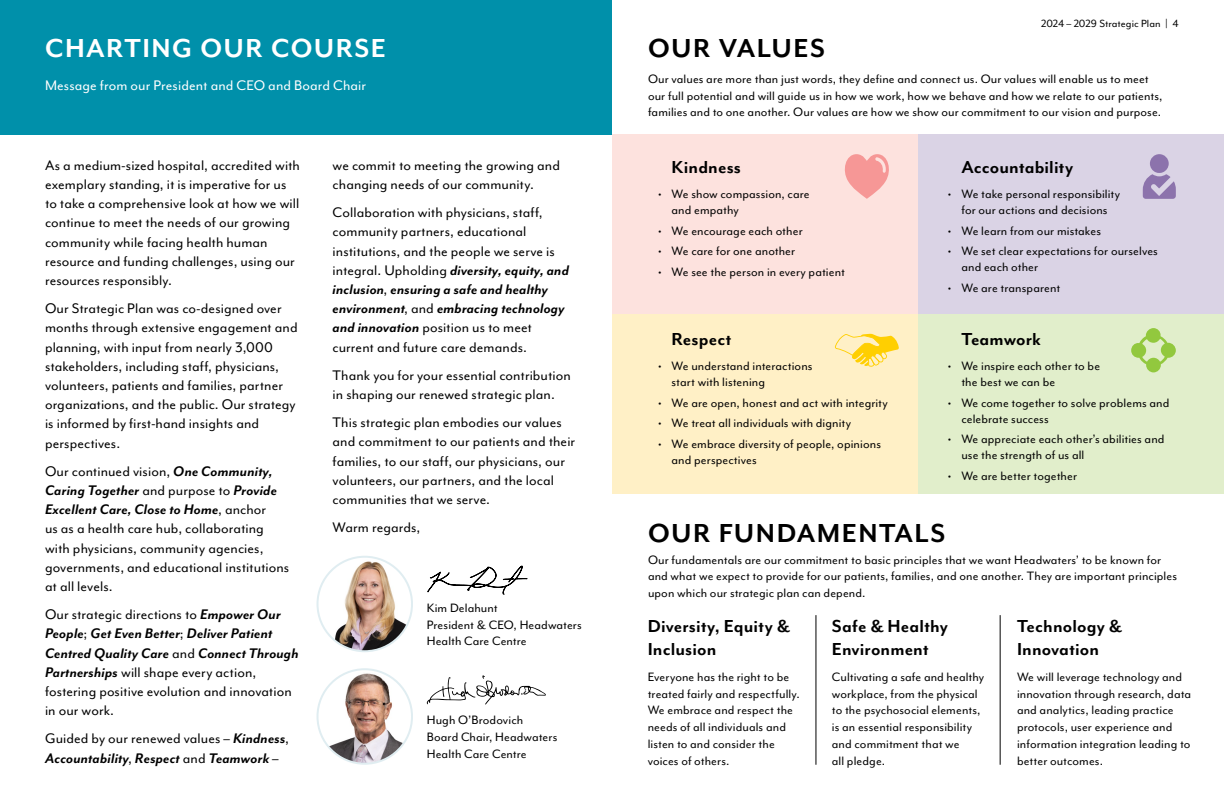
<style>
.page{position:relative;width:1224px;height:792px;background:#fff}
.page>*{position:absolute;margin:0;border:0;box-sizing:border-box;transform-origin:0 0}
.t1{font:700 30px "Mr Eaves Mod OT";letter-spacing:.045em;color:#000}
.t2{font:700 30px "Mr Eaves Mod OT";letter-spacing:.045em;color:#fff}
.t3{font:700 20px/23px "Mr Eaves Mod OT";letter-spacing:.005em;color:#000}
.t4{font:16px/19.2px "Mr Eaves Mod OT";letter-spacing:.005em;color:#000}
.t5{font:italic 700 16px/19.2px "Mr Eaves Mod OT";letter-spacing:.005em;color:#000}
.t6{font:16px "Mr Eaves Mod OT";letter-spacing:.005em;color:#fff}
.t7{font:14px/16.8px "Mr Eaves Mod OT";letter-spacing:.005em;color:#000}
.t8{font:12px "Mr Eaves Mod OT";color:#000}
.s1{font-weight:700;font-style:italic}
.s2{font-weight:400;font-style:normal}
</style>
<div class="page">
<div style="left:0;top:0;width:612px;height:134px;background:#0090aa"></div>
<svg style="left:427px;top:565px;width:101px;height:30px"></svg>
<img style="left:329px;top:557px;width:79px;height:94px">
<div style="left:317px;top:556px;width:96px;height:96px;border:2px solid #e0edf1;border-radius:50%"></div>
<svg style="left:427px;top:675px;width:119px;height:29px"></svg>
<img style="left:326px;top:671px;width:80px;height:91px">
<div style="left:317px;top:668px;width:96px;height:97px;border:2px solid #e0edf1;border-radius:50%"></div>
<div style="left:918px;top:134px;width:306px;height:180px;background:#dad3e5"></div>
<div style="left:918px;top:314px;width:306px;height:180px;background:#e1eecb"></div>
<div style="left:612px;top:134px;width:306px;height:180px;background:#fde2de"></div>
<div style="left:612px;top:314px;width:306px;height:180px;background:#fff0c6"></div>
<svg style="left:844px;top:154px;width:45px;height:45px"></svg>
<svg style="left:1131px;top:328px;width:45px;height:44px"></svg>
<svg style="left:1143px;top:154px;width:33px;height:45px"></svg>
<svg style="left:835px;top:334px;width:64px;height:33px"></svg>
<hr style="left:816px;top:615px;width:1px;height:150px;background:#000">
<hr style="left:1000px;top:615px;width:1px;height:150px;background:#000">
<h1 class="t2" style="left:45px;top:31px;width:343px">CHARTING OUR COURSE</h1>
<p class="t6" style="left:45px;top:76px;width:323px">Message from our President and CEO and Board Chair</p>
<p class="t4" style="left:45px;top:155px;width:256px">As a medium-sized hospital, accredited with exemplary standing, it is imperative for us to take a comprehensive look at how we will continue to meet the needs of our growing community while facing health human resource and funding challenges, using our resources responsibly.</p>
<p class="t4" style="left:45px;top:299px;width:254px">Our Strategic Plan was co-designed over months through extensive engagement and planning, with input from nearly 3,000 stakeholders, including staff, physicians, volunteers, patients and families, partner organizations, and the public. Our strategy is informed by first-hand insights and perspectives.</p>
<p class="t4" style="left:45px;top:461px;width:246px">Our continued vision, <span class="s1">One Community, Caring Together</span> and purpose to <span class="s1">Provide Excellent Care, Close to Home</span>, anchor<br>us as a health care hub, collaborating with physicians, community agencies, governments, and educational institutions at all levels.</p>
<p class="t4" style="left:45px;top:605px;width:255px">Our strategic directions to <span class="s1">Empower Our People</span>; <span class="s1">Get Even Better</span>; <span class="s1">Deliver Patient Centred Quality Care</span> and <span class="s1">Connect Through Partnerships</span> will shape every action, fostering positive evolution and innovation in our work.</p>
<p class="t5" style="left:45px;top:729px;width:245px"><span class="s2">Guided by our renewed values –</span> Kindness<span class="s2">,<br></span>Accountability<span class="s2">,</span> Respect <span class="s2">and</span> Teamwork <span class="s2">–</span></p>
<p class="t4" style="left:333px;top:155px;width:229px">we commit to meeting the growing and changing needs of our community.</p>
<p class="t4" style="left:333px;top:203px;width:238px">Collaboration with physicians, staff, community partners, educational institutions, and the people we serve is integral. Upholding <span class="s1">diversity, equity, and inclusion</span>, <span class="s1">ensuring a safe and healthy environment</span>, and <span class="s1">embracing technology and innovation</span> position us to meet current and future care demands.</p>
<p class="t4" style="left:333px;top:365px;width:240px">Thank you for your essential contribution in shaping our renewed strategic plan.</p>
<p class="t4" style="left:333px;top:413px;width:244px">This strategic plan embodies our values and commitment to our patients and their families, to our staff, our physicians, our volunteers, our partners, and the local communities that we serve.</p>
<p class="t4" style="left:333px;top:518px;width:89px">Warm regards,</p>
<p class="t7" style="left:427px;top:599px;width:156px">Kim Delahunt<br>President &amp; CEO, Headwaters<br>Health Care Centre</p>
<p class="t7" style="left:427px;top:712px;width:132px">Hugh O’Brodovich<br>Board Chair, Headwaters<br>Health Care Centre</p>
<p class="t8" style="left:1041px;top:17px;width:139px">2024 – 2029 Strategic Plan | 4</p>
<h1 class="t1" style="left:648px;top:31px;width:178px">OUR VALUES</h1>
<p class="t7" style="left:648px;top:70px;width:516px">Our values are more than just words, they define and connect us. Our values will enable us to meet our full potential and will guide us in how we work, how we behave and how we relate to our patients, families and to one another. Our values are how we show our commitment to our vision and purpose.</p>
<h2 class="t3" style="left:672px;top:155px;width:71px">Kindness</h2>
<p class="t7" style="left:672px;top:186px;width:140px;line-height:16px;text-indent:-13px">• We show compassion, care and empathy</p>
<p class="t7" style="left:658px;top:222px;width:146px">• We encourage each other</p>
<p class="t7" style="left:658px;top:243px;width:139px">• We care for one another</p>
<p class="t7" style="left:658px;top:263px;width:188px">• We see the person in every patient</p>
<h2 class="t3" style="left:672px;top:327px;width:61px">Respect</h2>
<p class="t7" style="left:672px;top:358px;width:143px;line-height:16px;text-indent:-13px">• We understand interactions start with listening</p>
<p class="t7" style="left:658px;top:394px;width:231px">• We are open, honest and act with integrity</p>
<p class="t7" style="left:658px;top:415px;width:195px">• We treat all individuals with dignity</p>
<p class="t7" style="left:672px;top:435px;width:211px;line-height:16px;text-indent:-13px">• We embrace diversity of people, opinions and perspectives</p>
<h2 class="t3" style="left:961px;top:155px;width:113px">Accountability</h2>
<p class="t7" style="left:948px;top:186px;width:174px;line-height:16px;text-align:center">• We take personal responsibility for our actions and decisions</p>
<p class="t7" style="left:948px;top:222px;width:155px">• We learn from our mistakes</p>
<p class="t7" style="left:961px;top:243px;width:198px;line-height:16px;text-indent:-13px">• We set clear expectations for ourselves and each other</p>
<p class="t7" style="left:948px;top:279px;width:114px">• We are transparent</p>
<h2 class="t3" style="left:961px;top:327px;width:81px">Teamwork</h2>
<p class="t7" style="left:961px;top:358px;width:140px;line-height:16px;text-indent:-13px">• We inspire each other to be the best we can be</p>
<p class="t7" style="left:961px;top:394px;width:210px;line-height:16px;text-indent:-13px">• We come together to solve problems and celebrate success</p>
<p class="t7" style="left:961px;top:431px;width:205px;line-height:16px;text-indent:-13px">• We appreciate each other’s abilities and use the strength of us all</p>
<p class="t7" style="left:948px;top:467px;width:131px">• We are better together</p>
<h1 class="t1" style="left:648px;top:516px;width:299px">OUR FUNDAMENTALS</h1>
<p class="t7" style="left:648px;top:551px;width:531px">Our fundamentals are our commitment to basic principles that we want Headwaters’ to be known for and what we expect to provide for our patients, families, and one another. They are important principles upon which our strategic plan can depend.</p>
<h2 class="t3" style="left:648px;top:614px;width:144px">Diversity, Equity &amp;<br>Inclusion</h2>
<p class="t7" style="left:648px;top:668px;width:154px">Everyone has the right to be treated fairly and respectfully.<br>We embrace and respect the needs of all individuals and listen to and consider the voices of others.</p>
<h2 class="t3" style="left:832px;top:614px;width:118px">Safe &amp; Healthy<br>Environment</h2>
<p class="t7" style="left:832px;top:668px;width:154px">Cultivating a safe and healthy workplace, from the physical to the psychosocial elements, is an essential responsibility and commitment that we<br>all pledge.</p>
<h2 class="t3" style="left:1017px;top:614px;width:107px">Technology &amp;<br>Innovation</h2>
<p class="t7" style="left:1017px;top:668px;width:176px">We will leverage technology and innovation through research, data and analytics, leading practice protocols, user experience and information integration leading to better outcomes.</p>
</div>
